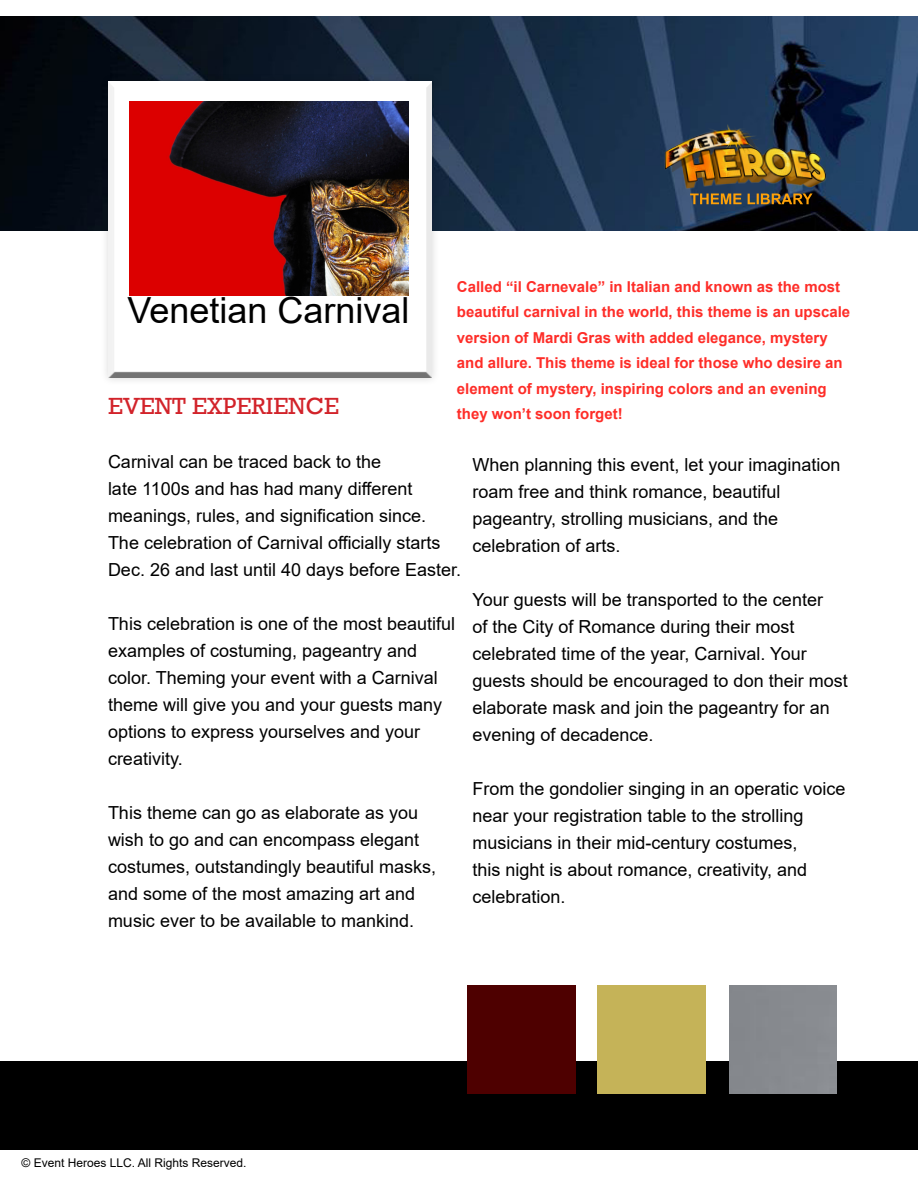
<style>
.page{position:relative;width:918px;height:1188px;background:#fff}
.page>*{position:absolute;margin:0;border:0;box-sizing:border-box;transform-origin:0 0}
.t1{font:36px "Arial";color:#000}
.t2{font:24px "Rockwell";color:#d2232a}
.t3{font:18px/27px "Arial";color:#000}
.t4{font:700 15px/25.5px "Arial";color:#fe2d28}
.t5{font:12px "Arial";color:#000}
</style>
<div class="page">
<img style="left:0;top:17px;width:918px;height:214px">
<img style="left:656px;top:121px;width:177px;height:78px">
<svg style="left:690px;top:194px;width:123px;height:10px"></svg>
<div style="left:0;top:1061px;width:918px;height:89px;background:#000"></div>
<div style="left:100px;top:73px;width:340px;height:15px;background:#fff;opacity:.75"></div>
<div style="left:100px;top:81px;width:340px;height:299px;background:#000;opacity:.75"></div>
<img style="left:130px;top:101px;width:278px;height:195px">
<div style="left:729px;top:986px;width:108px;height:108px;background:#878a8f"></div>
<div style="left:468px;top:986px;width:108px;height:108px;background:#4e0000"></div>
<div style="left:597px;top:986px;width:108px;height:108px;background:#c5b358"></div>
<p class="t4" style="left:457px;top:274px;width:395px">Called “il Carnevale” in Italian and known as the most beautiful carnival in the world, this theme is an upscale version of Mardi Gras with added elegance, mystery and allure. This theme is ideal for those who desire an element of mystery, inspiring colors and an evening</p>
<h1 class="t1" style="left:128px;top:286px;width:284px">Venetian Carnival</h1>
<h2 class="t2" style="left:108px;top:392px;width:233px">EVENT EXPERIENCE</h2>
<p class="t4" style="left:457px;top:401px;width:167px">they won’t soon forget!</p>
<p class="t3" style="left:108px;top:448px;width:355px">Carnival can be traced back to the<br>late 1100s and has had many different meanings, rules, and signification since.<br>The celebration of Carnival officially starts Dec. 26 and last until 40 days before Easter.</p>
<p class="t3" style="left:108px;top:610px;width:349px">This celebration is one of the most beautiful examples of costuming, pageantry and color. Theming your event with a Carnival theme will give you and your guests many options to express yourselves and your creativity.</p>
<p class="t3" style="left:108px;top:799px;width:330px">This theme can go as elaborate as you wish to go and can encompass elegant costumes, outstandingly beautiful masks, and some of the most amazing art and music ever to be available to mankind.</p>
<p class="t3" style="left:472px;top:451px;width:370px">When planning this event, let your imagination roam free and think romance, beautiful pageantry, strolling musicians, and the celebration of arts.</p>
<p class="t3" style="left:472px;top:586px;width:377px">Your guests will be transported to the center<br>of the City of Romance during their most celebrated time of the year, Carnival. Your guests should be encouraged to don their most elaborate mask and join the pageantry for an evening of decadence.</p>
<p class="t3" style="left:472px;top:775px;width:375px">From the gondolier singing in an operatic voice near your registration table to the strolling musicians in their mid-century costumes,<br>this night is about romance, creativity, and celebration.</p>
<p class="t5" style="left:22px;top:1154px;width:226px">© Event Heroes LLC. All Rights Reserved.</p>
</div>
